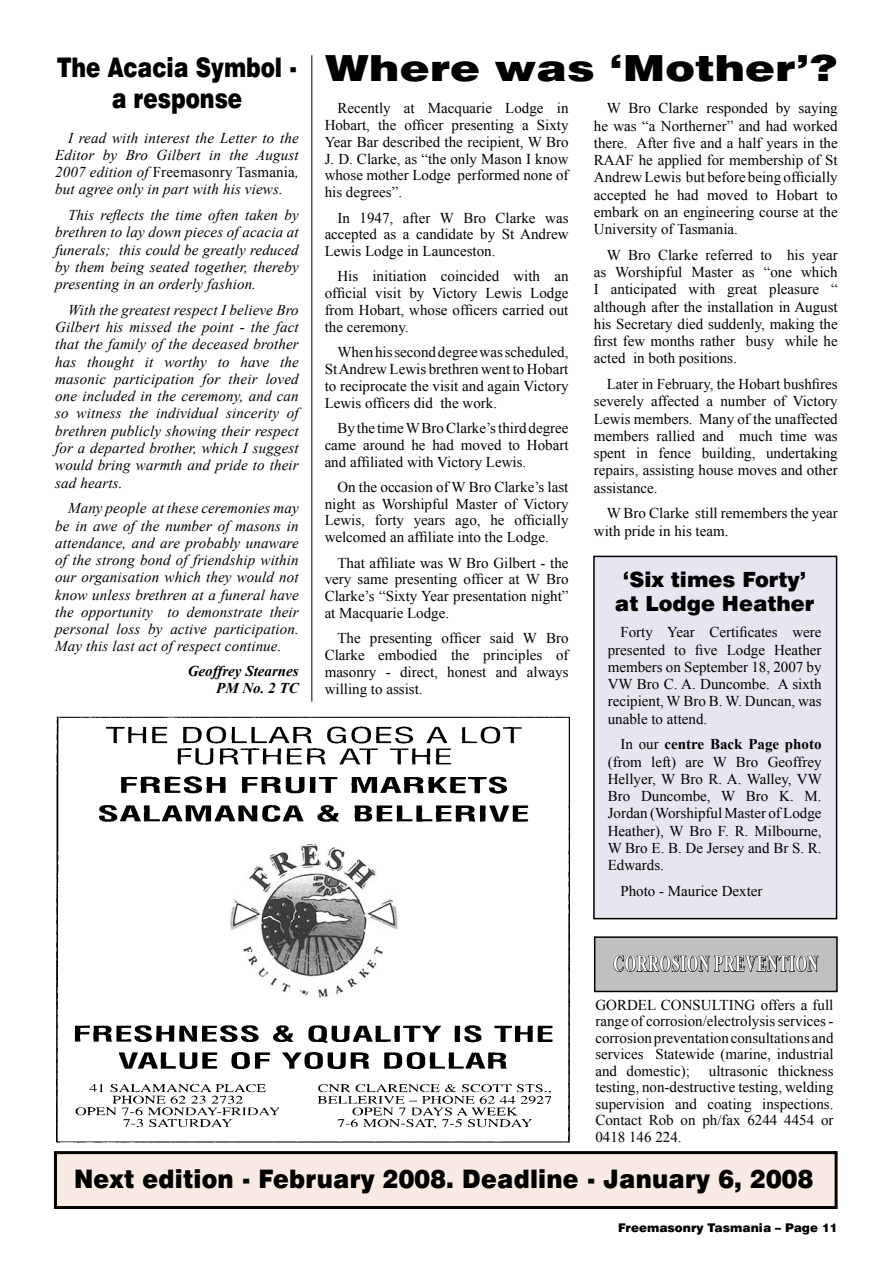
<style>
.page{position:relative;width:893px;height:1263px;background:#fff}
.page>*{position:absolute;margin:0;border:0;box-sizing:border-box;transform-origin:0 0}
.t1{font:900 36px "Swiss 721 BT";color:#000;scale:1.25 1}
.t2{font:900 27px/31.5px "Swiss 721 BT";color:#000;text-align:center;scale:.8 1}
.t3{font:900 25.5px "Swiss 721 BT";letter-spacing:.01em;color:#000;scale:.93 1}
.t4{font:700 22.5px "Times New Roman";letter-spacing:.05em;color:#fff;scale:.65 1}
.t5{font:900 21px/24px "Swiss 721 BT";color:#000;text-align:center}
.t6{font:15px/17.2px "Times New Roman";color:#000;text-align:justify}
.t7{font:italic 15px/17.2px "Times New Roman";letter-spacing:.01em;color:#000;text-align:justify}
.t8{font:italic 700 15px/16.5px "Times New Roman";color:#000;text-align:right}
.t9{font:900 12px "Swiss 721 BT";color:#000}
.s1{font-style:normal}
.s2{font-weight:700}
</style>
<div class="page">
<div style="left:594px;top:556px;width:243px;height:363px;background:#e7e6f0"></div>
<div style="left:593px;top:556px;width:244px;height:363px;border:2px solid #000"></div>
<img style="left:56px;top:717px;width:514px;height:425px">
<img style="left:229px;top:842px;width:169px;height:156px">
<div style="left:55px;top:1152px;width:781px;height:55px;background:#f9ebe3"></div>
<div style="left:54px;top:1151px;width:784px;height:58px;border:3px solid #000"></div>
<div style="left:595px;top:937px;width:242px;height:54px;background:#c0c0c0"></div>
<svg style="left:613px;top:955px;width:206px;height:17px"></svg>
<div style="left:594px;top:936px;width:244px;height:56px;border:2px solid #000"></div>
<hr style="left:311px;top:55px;width:1px;height:647px;background:#000">
<h2 class="t2" style="left:57px;top:51px;width:301px">The Acacia Symbol - a response</h2>
<p class="t7" style="left:55px;top:129px;width:245px;text-indent:13px">I read with interest the Letter to the Editor by Bro Gilbert in the August 2007 edition of <span class="s1">Freemasonry Tasmania</span>, but agree only in part with his views.</p>
<p class="t7" style="left:55px;top:206px;width:245px;text-indent:13px">This reflects the time often taken by brethren to lay down pieces of acacia at funerals; this could be greatly reduced by them being seated together, thereby presenting in an orderly fashion.</p>
<p class="t7" style="left:55px;top:301px;width:245px;text-indent:13px">With the greatest respect I believe Bro Gilbert his missed the point - the fact that the family of the deceased brother has thought it worthy to have the masonic participation for their loved one included in the ceremony, and can so witness the individual sincerity of brethren publicly showing their respect for a departed brother, which I suggest would bring warmth and pride to their sad hearts.</p>
<p class="t7" style="left:55px;top:499px;width:245px;text-indent:13px">Many people at these ceremonies may be in awe of the number of masons in attendance, and are probably unaware of the strong bond of friendship within our organisation which they would not know unless brethren at a funeral have the opportunity to demonstrate their personal loss by active participation.<br>May this last act of respect continue.</p>
<p class="t8" style="left:188px;top:663px;width:112px">Geoffrey Stearnes<br>PM No. 2 TC</p>
<h1 class="t1" style="left:325px;top:46px;width:412px">Where was ‘Mother’?</h1>
<p class="t6" style="left:594px;top:99px;width:245px;text-indent:13px">W Bro Clarke responded by saying he was “a Northerner” and had worked there. After five and a half years in the RAAF he applied for membership of St Andrew Lewis but before being officially accepted he had moved to Hobart to embark on an engineering course at the University of Tasmania.</p>
<p class="t6" style="left:594px;top:246px;width:245px;text-indent:13px">W Bro Clarke referred to his year as Worshipful Master as “one which I anticipated with great pleasure “ although after the installation in August his Secretary died suddenly, making the first few months rather busy while he acted in both positions.</p>
<p class="t6" style="left:594px;top:375px;width:245px;text-indent:13px">Later in February, the Hobart bushfires severely affected a number of Victory Lewis members. Many of the unaffected members rallied and much time was spent in fence building, undertaking repairs, assisting house moves and other assistance.</p>
<p class="t6" style="left:594px;top:504px;width:245px;text-indent:13px">W Bro Clarke still remembers the year with pride in his team.</p>
<h3 class="t5" style="left:615px;top:568px;width:201px">‘Six times Forty’ at Lodge Heather</h3>
<p class="t6" style="left:608px;top:623px;width:215px;text-indent:13px">Forty Year Certificates were presented to five Lodge Heather members on September 18, 2007 by VW Bro C. A. Duncombe. A sixth recipient, W Bro B. W. Duncan, was unable to attend.</p>
<p class="t6" style="left:608px;top:735px;width:216px;text-indent:13px">In our <span class="s2">centre Back Page photo </span>(from left) are W Bro Geoffrey Hellyer, W Bro R. A. Walley, VW Bro Duncombe, W Bro K. M.<br>Jordan (Worshipful Master of Lodge Heather), W Bro F. R. Milbourne, W Bro E. B. De Jersey and Br S. R.<br>Edwards.</p>
<p class="t6" style="left:620px;top:882px;width:144px">Photo - Maurice Dexter</p>
<p class="t6" style="left:325px;top:100px;width:245px;line-height:16.8px;text-indent:13px">Recently at Macquarie Lodge in Hobart, the officer presenting a Sixty Year Bar described the recipient, W Bro J. D. Clarke, as “the only Mason I know whose mother Lodge performed none of his degrees”.</p>
<p class="t6" style="left:325px;top:209px;width:245px;line-height:16.8px;text-indent:13px">In 1947, after W Bro Clarke was accepted as a candidate by St Andrew Lewis Lodge in Launceston.</p>
<p class="t6" style="left:325px;top:268px;width:245px;line-height:16.8px;text-indent:13px">His initiation coincided with an official visit by Victory Lewis Lodge from Hobart, whose officers carried out the ceremony.</p>
<p class="t6" style="left:325px;top:344px;width:245px;line-height:16.8px;text-indent:13px">When his second degree was scheduled, St Andrew Lewis brethren went to Hobart to reciprocate the visit and again Victory Lewis officers did the work.</p>
<p class="t6" style="left:325px;top:419px;width:245px;line-height:16.8px;text-indent:13px">By the time W Bro Clarke’s third degree came around he had moved to Hobart and affiliated with Victory Lewis.</p>
<p class="t6" style="left:325px;top:478px;width:245px;line-height:16.8px;text-indent:13px">On the occasion of W Bro Clarke’s last night as Worshipful Master of Victory Lewis, forty years ago, he officially welcomed an affiliate into the Lodge.</p>
<p class="t6" style="left:325px;top:554px;width:245px;line-height:16.8px;text-indent:13px">That affiliate was W Bro Gilbert - the very same presenting officer at W Bro Clarke’s “Sixty Year presentation night” at Macquarie Lodge.</p>
<p class="t6" style="left:325px;top:630px;width:245px;line-height:16.8px;text-indent:13px">The presenting officer said W Bro Clarke embodied the principles of masonry - direct, honest and always willing to assist.</p>
<h3 class="t4" style="left:613px;top:948px;width:316px">CORROSION PREVENTION</h3>
<p class="t6" style="left:595px;top:996px;width:240px;line-height:16.5px">GORDEL CONSULTING offers a full range of corrosion/electrolysis services - corrosion preventation consultations and services Statewide (marine, industrial and domestic);</p>
<p class="t6" style="left:595px;top:1062px;width:240px;line-height:16.5px;text-indent:114px">ultrasonic thickness testing, non-destructive testing, welding supervision and coating inspections.<br>Contact Rob on ph/fax 6244 4454 or 0418 146 224.</p>
<h3 class="t3" style="left:74px;top:1163px;width:796px">Next edition - February 2008. Deadline - January 6, 2008</h3>
<p class="t9" style="left:618px;top:1220px;width:221px">Freemasonry Tasmania – Page 11</p>
</div>
